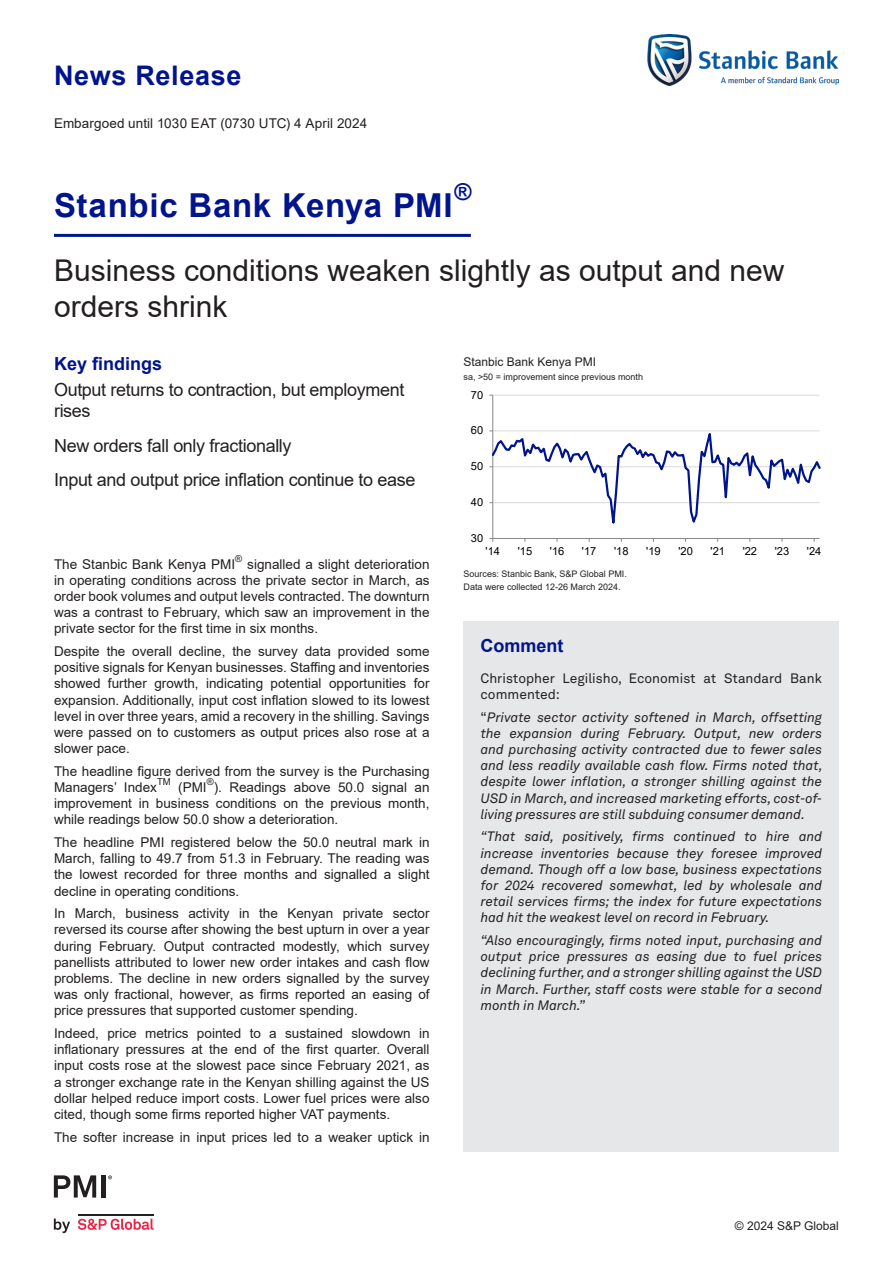
<style>
.page{position:relative;width:893px;height:1263px;background:#fff}
.page>*{position:absolute;margin:0;border:0;box-sizing:border-box;transform-origin:0 0}
.t1{font:700 33px "Arial";letter-spacing:.02em;color:#00148c}
.Headline_rev{font:30px/36px "Arial";color:#231f20}
.Section_header{font:700 27px "Arial";letter-spacing:.025em;color:#00148c}
.t2{font:700 23.25px "Arial";color:#00148c}
.Key_findings{font:18px/21.6px "Arial";letter-spacing:-.02em;color:#231f20}
.Subheader{font:700 18px "Arial";color:#00148c}
.Body_copy_2{font:13.5px/16.2px "Arial";color:#231f20;text-align:justify}
.Comment{font:italic 13.5px/16.2px "Akkurat LL";color:#231f20;text-align:justify}
.Comment-2{font:13.5px/16.2px "Akkurat LL";color:#231f20}
.Chart_title{font:12px "Arial";color:#231f20}
.t3{font:11.1px "Arial";color:#000}
.Body_copy_2-2{font:9.45px "Arial";color:#231f20}
.Axis_title{font:9px "Arial";color:#231f20}
.Source{font:9px "Arial";color:#231f20}
.Boiler{font:9px "Arial";color:#231f20}
.s1{font-style:normal}
</style>
<div class="page">
<hr style="left:493px;top:395px;width:326px;height:1px;background:#d9d9d9">
<hr style="left:492px;top:395px;width:1px;height:143px;background:#868686">
<svg style="left:489px;top:421px;width:331px;height:121px"></svg>
<hr style="left:54px;top:234px;width:417px;height:3px;background:#00148c">
<div style="left:464px;top:621px;width:375px;height:51px;background:#e6e7e9"></div>
<div style="left:463px;top:672px;width:376px;height:480px;background:#e6e7e9"></div>
<img style="left:648px;top:34px;width:191px;height:51px">
<svg style="left:54px;top:1218px;width:16px;height:15px"></svg>
<svg style="left:78px;top:1218px;width:75px;height:12px"></svg>
<hr style="left:78px;top:1213px;width:75px;height:2px;background:#231f20">
<svg style="left:54px;top:1175px;width:42px;height:22px"></svg>
<div style="left:101px;top:1175px;width:5px;height:22px;background:#231f20"></div>
<svg style="left:108px;top:1175px;width:4px;height:4px"></svg>
<p class="Section_header" style="left:54px;top:57px;width:189px">News Release</p>
<p class="Body_copy_2" style="left:54px;top:115px;width:315px">Embargoed until 1030 EAT (0730 UTC) 4 April 2024</p>
<p class="t2" style="left:454px;top:176px;width:19px">®</p>
<p class="t1" style="left:54px;top:182px;width:400px">Stanbic Bank Kenya PMI</p>
<p class="Headline_rev" style="left:54px;top:252px;width:732px">Business conditions weaken slightly as output and new orders shrink</p>
<p class="Subheader" style="left:54px;top:351px;width:110px">Key findings</p>
<p class="Chart_title" style="left:463px;top:353px;width:134px">Stanbic Bank Kenya PMI</p>
<p class="Axis_title" style="left:463px;top:370px;width:181px">sa, &gt;50 = improvement since previous month</p>
<p class="Key_findings" style="left:54px;top:379px;width:352px">Output returns to contraction, but employment rises</p>
<p class="Key_findings" style="left:54px;top:435px;width:239px">New orders fall only fractionally</p>
<p class="Key_findings" style="left:54px;top:469px;width:363px">Input and output price inflation continue to ease</p>
<p class="t3" style="left:471px;top:387px;width:14px">70</p>
<p class="t3" style="left:471px;top:423px;width:14px">60</p>
<p class="t3" style="left:471px;top:459px;width:14px">50</p>
<p class="t3" style="left:471px;top:495px;width:14px">40</p>
<p class="Body_copy_2-2" style="left:235px;top:552px;width:8px">®</p>
<p class="Body_copy_2" style="left:54px;top:556px;width:377px;text-indent:193px">signalled a slight deterioration in operating conditions across the private sector in March, as order book volumes and output levels contracted. The downturn was a contrast to February, which saw an improvement in the private sector for the first time in six months.</p>
<p class="Body_copy_2" style="left:54px;top:643px;width:377px">Despite the overall decline, the survey data provided some positive signals for Kenyan businesses. Staffing and inventories showed further growth, indicating potential opportunities for expansion. Additionally, input cost inflation slowed to its lowest level in over three years, amid a recovery in the shilling. Savings were passed on to customers as output prices also rose at a slower pace.</p>
<p class="Body_copy_2" style="left:54px;top:763px;width:377px">The headline figure derived from the survey is the Purchasing<br>Managers’ Index</p>
<p class="Body_copy_2" style="left:54px;top:556px;width:183px">The Stanbic Bank Kenya PMI</p>
<p class="Body_copy_2-2" style="left:207px;top:775px;width:8px">®</p>
<p class="Body_copy_2" style="left:54px;top:779px;width:377px;text-indent:160px">). Readings above 50.0 signal an improvement in business conditions on the previous month, while readings below 50.0 show a deterioration.</p>
<p class="Body_copy_2" style="left:54px;top:834px;width:377px">The headline PMI registered below the 50.0 neutral mark in March, falling to 49.7 from 51.3 in February. The reading was the lowest recorded for three months and signalled a slight decline in operating conditions.</p>
<p class="Body_copy_2" style="left:54px;top:905px;width:377px">In March, business activity in the Kenyan private sector reversed its course after showing the best upturn in over a year during February. Output contracted modestly, which survey panellists attributed to lower new order intakes and cash flow problems. The decline in new orders signalled by the survey was only fractional, however, as firms reported an easing of price pressures that supported customer spending.</p>
<p class="Body_copy_2" style="left:54px;top:1025px;width:377px">Indeed, price metrics pointed to a sustained slowdown in inflationary pressures at the end of the first quarter. Overall input costs rose at the slowest pace since February 2021, as a stronger exchange rate in the Kenyan shilling against the US dollar helped reduce import costs. Lower fuel prices were also cited, though some firms reported higher VAT payments.</p>
<p class="Body_copy_2" style="left:54px;top:1128px;width:377px">The softer increase in input prices led to a weaker uptick in</p>
<p class="Body_copy_2-2" style="left:157px;top:775px;width:15px">TM</p>
<p class="Body_copy_2" style="left:178px;top:779px;width:30px">(PMI</p>
<p class="t3" style="left:471px;top:530px;width:14px">30</p>
<p class="t3" style="left:486px;top:544px;width:16px">'14</p>
<p class="t3" style="left:518px;top:544px;width:16px">'15</p>
<p class="t3" style="left:550px;top:544px;width:16px">'16</p>
<p class="t3" style="left:582px;top:544px;width:16px">'17</p>
<p class="t3" style="left:614px;top:544px;width:16px">'18</p>
<p class="t3" style="left:646px;top:544px;width:16px">'19</p>
<p class="t3" style="left:678px;top:544px;width:16px">'20</p>
<p class="t3" style="left:710px;top:544px;width:16px">'21</p>
<p class="t3" style="left:743px;top:544px;width:16px">'22</p>
<p class="t3" style="left:775px;top:544px;width:16px">'23</p>
<p class="t3" style="left:807px;top:544px;width:16px">'24</p>
<p class="Source" style="left:463px;top:568px;width:165px">Sources: Stanbic Bank, S&amp;P Global PMI.</p>
<p class="Boiler" style="left:463px;top:580px;width:159px">Data were collected 12-26 March 2024.</p>
<p class="Subheader" style="left:481px;top:633px;width:84px">Comment</p>
<p class="Comment-2" style="left:480px;top:669px;width:343px">Christopher Legilisho, Economist at Standard Bank commented:</p>
<p class="Comment" style="left:480px;top:708px;width:344px"><span class="s1">“</span>Private sector activity softened in March, offsetting the expansion during February. Output, new orders and purchasing activity contracted due to fewer sales and less readily available cash flow. Firms noted that, despite lower inflation, a stronger shilling against the USD in March, and increased marketing efforts, cost-of&shy;living pressures are still subduing consumer demand.</p>
<p class="Comment" style="left:480px;top:828px;width:343px">“That said, positively, firms continued to hire and increase inventories because they foresee improved demand. Though off a low base, business expectations for 2024 recovered somewhat, led by wholesale and retail services firms; the index for future expectations had hit the weakest level on record in February.</p>
<p class="Comment" style="left:480px;top:931px;width:343px">“Also encouragingly, firms noted input, purchasing and output price pressures as easing due to fuel prices declining further, and a stronger shilling against the USD in March. Further, staff costs were stable for a second month in March.”</p>
<p class="Chart_title" style="left:735px;top:1217px;width:106px">© 2024 S&amp;P Global</p>
</div>
